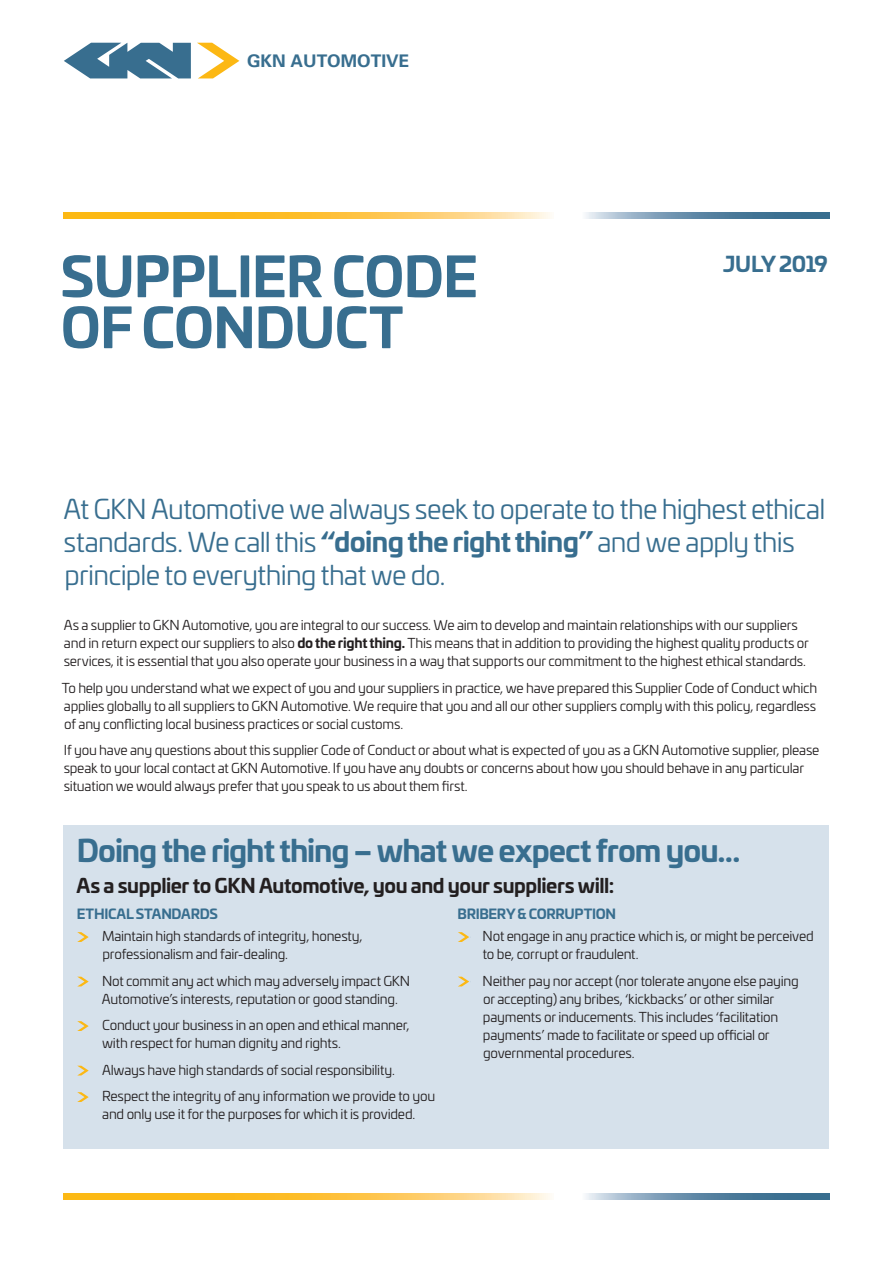
<style>
.page{position:relative;width:893px;height:1263px;background:#fff}
.page>*{position:absolute;margin:0;border:0;box-sizing:border-box;transform-origin:0 0}
.t1{font:700 54px/51px "Univia Pro";letter-spacing:-.015em;color:#386e8f}
.t2{font:700 30px "Univia Pro";letter-spacing:-.03em;color:#386e8f}
.t3{font:27px/33px "Univia Pro";letter-spacing:-.025em;color:#386e8f}
.t4{font:700 21px "Univia Pro";letter-spacing:-.03em;color:#386e8f}
.t5{font:700 19.5px "Univia Pro";letter-spacing:-.02em;color:#231f20}
.t6{font:700 17.4px "Univers";color:#386e8f}
.t7{font:13.5px/18px "Univia Pro";letter-spacing:-.02em;color:#231f20}
.t8{font:700 13.5px "Univia Pro";letter-spacing:-.02em;color:#386e8f}
.s1{font-weight:700}
</style>
<div class="page">
<svg style="left:586px;top:213px;width:243px;height:5px"></svg>
<svg style="left:64px;top:213px;width:486px;height:5px;background:#fdc649"></svg>
<svg style="left:586px;top:1193px;width:243px;height:6px"></svg>
<svg style="left:64px;top:1193px;width:486px;height:6px;background:#fdc649"></svg>
<div style="left:64px;top:825px;width:765px;height:323px;background:#d6e1eb"></div>
<svg style="left:77px;top:932px;width:12px;height:10px"></svg>
<svg style="left:78px;top:977px;width:11px;height:9px"></svg>
<svg style="left:77px;top:1021px;width:12px;height:10px"></svg>
<svg style="left:78px;top:1066px;width:11px;height:9px"></svg>
<svg style="left:77px;top:1092px;width:12px;height:10px"></svg>
<svg style="left:458px;top:932px;width:11px;height:10px"></svg>
<svg style="left:458px;top:977px;width:11px;height:9px"></svg>
<svg style="left:64px;top:43px;width:127px;height:35px"></svg>
<svg style="left:197px;top:43px;width:42px;height:35px"></svg>
<p class="t6" style="left:247px;top:50px;width:164px">GKN AUTOMOTIVE</p>
<h1 class="t1" style="left:60px;top:247px;width:419px">SUPPLIER CODE<br>OF CONDUCT</h1>
<h3 class="t4" style="left:723px;top:247px;width:106px">JULY 2019</h3>
<h3 class="t3" style="left:64px;top:492px;width:763px">At GKN Automotive we always seek to operate to the highest ethical standards. We call this <span class="s1">“doing the right thing”</span> and we apply this principle to everything that we do.</h3>
<p class="t7" style="left:64px;top:615px;width:747px">As a supplier to GKN Automotive, you are integral to our success. We aim to develop and maintain relationships with our suppliers and in return expect our suppliers to also <span class="s1">do the right thing.</span> This means that in addition to providing the highest quality products or services, it is essential that you also operate your business in a way that supports our commitment to the highest ethical standards.</p>
<p class="t7" style="left:62px;top:678px;width:757px;text-align:justify">To help you understand what we expect of you and your suppliers in practice, we have prepared this Supplier Code of Conduct which applies globally to all suppliers to GKN Automotive. We require that you and all our other suppliers comply with this policy, regardless of any conflicting local business practices or social customs.</p>
<p class="t7" style="left:64px;top:740px;width:757px">If you have any questions about this supplier Code of Conduct or about what is expected of you as a GKN Automotive supplier, please speak to your local contact at GKN Automotive. If you have any doubts or concerns about how you should behave in any particular situation we would always prefer that you speak to us about them first.</p>
<h2 class="t2" style="left:77px;top:826px;width:665px">Doing the right thing – what we expect from you…</h2>
<h3 class="t5" style="left:77px;top:870px;width:539px">As a supplier to GKN Automotive, you and your suppliers will:</h3>
<p class="t8" style="left:77px;top:903px;width:143px">ETHICAL STANDARDS</p>
<p class="t7" style="left:102px;top:927px;width:262px">Maintain high standards of integrity, honesty, professionalism and fair-dealing.</p>
<p class="t7" style="left:102px;top:971px;width:310px">Not commit any act which may adversely impact GKN<br>Automotive’s interests, reputation or good standing.</p>
<p class="t7" style="left:102px;top:1016px;width:309px">Conduct your business in an open and ethical manner, with respect for human dignity and rights.</p>
<p class="t7" style="left:102px;top:1056px;width:335px;line-height:26.5px">Always have high standards of social responsibility.<br>Respect the integrity of any information we provide to you</p>
<p class="t7" style="left:102px;top:1105px;width:315px">and only use it for the purposes for which it is provided.</p>
<p class="t8" style="left:457px;top:903px;width:160px">BRIBERY &amp; CORRUPTION</p>
<p class="t7" style="left:483px;top:927px;width:333px">Not engage in any practice which is, or might be perceived to be, corrupt or fraudulent.</p>
<p class="t7" style="left:483px;top:971px;width:318px">Neither pay nor accept (nor tolerate anyone else paying or accepting) any bribes, ‘kickbacks’ or other similar payments or inducements. This includes ‘facilitation payments’ made to facilitate or speed up official or governmental procedures.</p>
</div>
